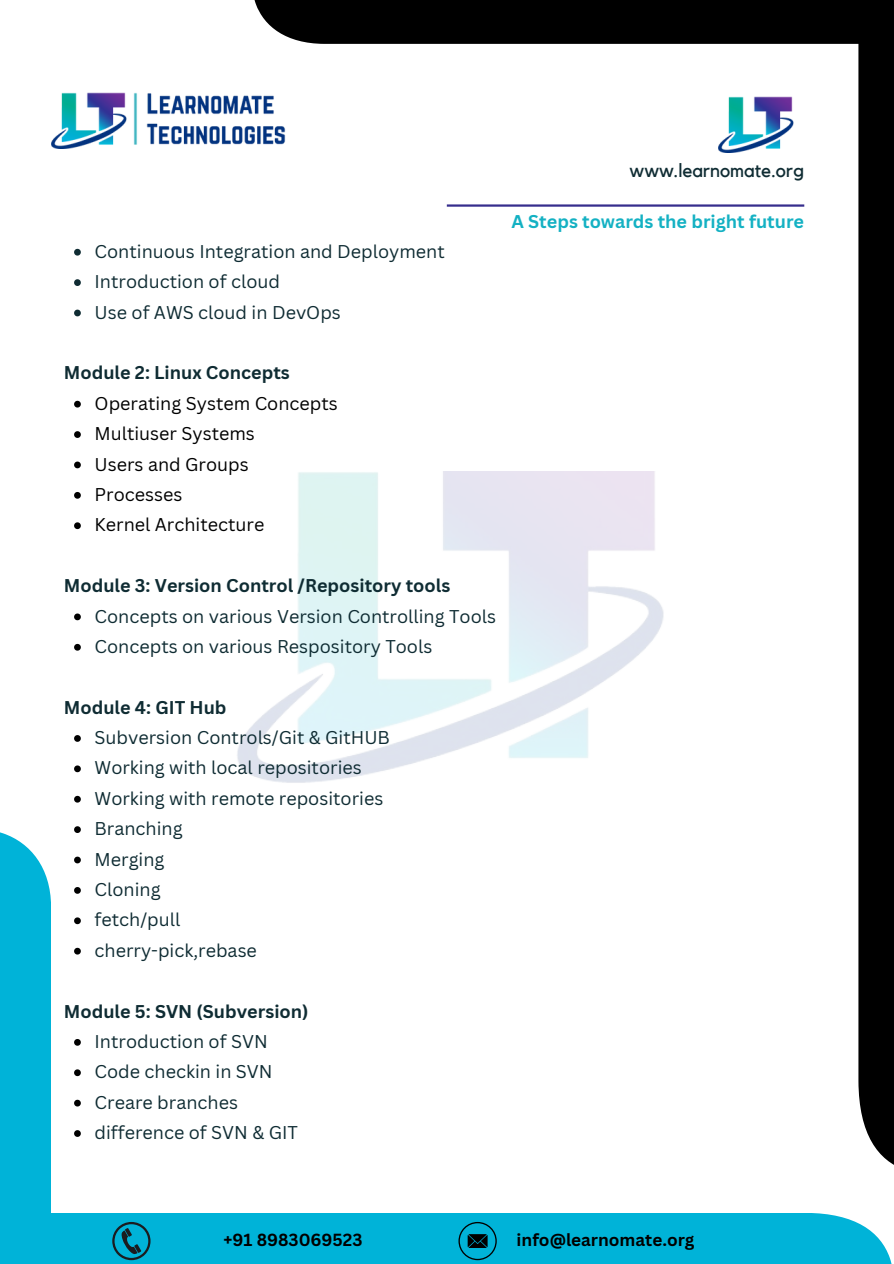
<style>
.page{position:relative;width:894px;height:1264px;background:#fff}
.page>*{position:absolute;margin:0;border:0;box-sizing:border-box;transform-origin:0 0}
.t1{font:19.05px "Kollektif";color:#0f2c33}
.t2{font:18px "Canva Sans";color:#0f2c33}
.t3{font:700 18px "Canva Sans";color:#0f2c33}
.t4{font:18px "Canva Sans";color:#000}
.t5{font:700 18px "Canva Sans";color:#14b1c3}
.t6{font:700 17.1px "Canva Sans";color:#000}
</style>
<div class="page">
<div style="left:252px;top:0;width:641px;height:44px;background:#000"></div>
<div style="left:858px;top:0;width:35px;height:1173px;background:#000"></div>
<div style="left:0;top:829px;width:51px;height:434px;background:#00b3d8"></div>
<div style="left:0;top:1212px;width:893px;height:51px;background:#00b3d8"></div>
<hr style="left:446px;top:204px;width:358px;height:3px;background:#362e8d">
<img style="left:237px;top:471px;width:427px;height:312px">
<svg style="left:112px;top:1222px;width:38px;height:38px"></svg>
<svg style="left:458px;top:1221px;width:38px;height:39px"></svg>
<svg style="left:74px;top:249px;width:7px;height:6px"></svg>
<svg style="left:74px;top:279px;width:7px;height:7px"></svg>
<svg style="left:74px;top:309px;width:7px;height:7px"></svg>
<svg style="left:74px;top:401px;width:7px;height:6px"></svg>
<svg style="left:74px;top:431px;width:7px;height:7px"></svg>
<svg style="left:74px;top:461px;width:7px;height:7px"></svg>
<svg style="left:74px;top:492px;width:7px;height:6px"></svg>
<svg style="left:74px;top:522px;width:7px;height:7px"></svg>
<svg style="left:74px;top:613px;width:7px;height:7px"></svg>
<svg style="left:74px;top:644px;width:7px;height:6px"></svg>
<svg style="left:74px;top:735px;width:7px;height:6px"></svg>
<svg style="left:74px;top:765px;width:7px;height:7px"></svg>
<svg style="left:74px;top:795px;width:7px;height:7px"></svg>
<svg style="left:74px;top:826px;width:7px;height:7px"></svg>
<svg style="left:74px;top:856px;width:7px;height:7px"></svg>
<svg style="left:74px;top:887px;width:7px;height:6px"></svg>
<svg style="left:74px;top:917px;width:7px;height:7px"></svg>
<svg style="left:74px;top:947px;width:7px;height:7px"></svg>
<svg style="left:74px;top:1039px;width:7px;height:6px"></svg>
<svg style="left:74px;top:1069px;width:7px;height:7px"></svg>
<svg style="left:74px;top:1099px;width:7px;height:7px"></svg>
<svg style="left:74px;top:1130px;width:7px;height:6px"></svg>
<img style="left:51px;top:92px;width:234px;height:57px">
<img style="left:718px;top:96px;width:76px;height:56px">
<h2 class="t2" style="left:94px;top:238px;width:351px">Continuous Integration and Deployment</h2>
<p class="t2" style="left:94px;top:269px;width:187px">Introduction of cloud</p>
<p class="t2" style="left:94px;top:299px;width:248px">Use of AWS cloud in DevOps</p>
<p class="t3" style="left:64px;top:360px;width:227px">Module 2: Linux Concepts</p>
<h1 class="t4" style="left:94px;top:390px;width:245px">Operating System Concepts</h1>
<p class="t4" style="left:94px;top:421px;width:162px">Multiuser Systems</p>
<p class="t4" style="left:94px;top:451px;width:156px">Users and Groups</p>
<p class="t4" style="left:94px;top:481px;width:89px">Processes</p>
<p class="t4" style="left:94px;top:512px;width:171px">Kernel Architecture</p>
<p class="t1" style="left:629px;top:162px;width:176px">www.learnomate.org</p>
<p class="t5" style="left:511px;top:209px;width:294px">A Steps towards the bright future</p>
<p class="t3" style="left:64px;top:573px;width:388px">Module 3: Version Control /Repository tools</p>
<h1 class="t2" style="left:94px;top:603px;width:403px">Concepts on various Version Controlling Tools</h1>
<p class="t2" style="left:94px;top:633px;width:339px">Concepts on various Respository Tools</p>
<p class="t3" style="left:64px;top:694px;width:164px">Module 4: GIT Hub</p>
<h1 class="t2" style="left:94px;top:724px;width:297px">Subversion Controls/Git &amp; GitHUB</h1>
<p class="t2" style="left:94px;top:755px;width:268px">Working with local repositories</p>
<p class="t2" style="left:94px;top:785px;width:290px">Working with remote repositories</p>
<p class="t2" style="left:94px;top:816px;width:90px">Branching</p>
<p class="t2" style="left:94px;top:846px;width:71px">Merging</p>
<p class="t2" style="left:94px;top:876px;width:68px">Cloning</p>
<p class="t2" style="left:94px;top:907px;width:87px">fetch/pull</p>
<p class="t2" style="left:94px;top:937px;width:164px">cherry-pick,rebase</p>
<p class="t3" style="left:64px;top:998px;width:246px">Module 5: SVN (Subversion)</p>
<h1 class="t2" style="left:94px;top:1028px;width:175px">Introduction of SVN</h1>
<p class="t2" style="left:94px;top:1059px;width:179px">Code checkin in SVN</p>
<p class="t2" style="left:94px;top:1089px;width:145px">Creare branches</p>
<p class="t2" style="left:94px;top:1119px;width:205px">difference of SVN &amp; GIT</p>
<p class="t6" style="left:223px;top:1227px;width:140px">+91 8983069523</p>
<h1 class="t6" style="left:516px;top:1227px;width:179px">info@learnomate.org</h1>
</div>
